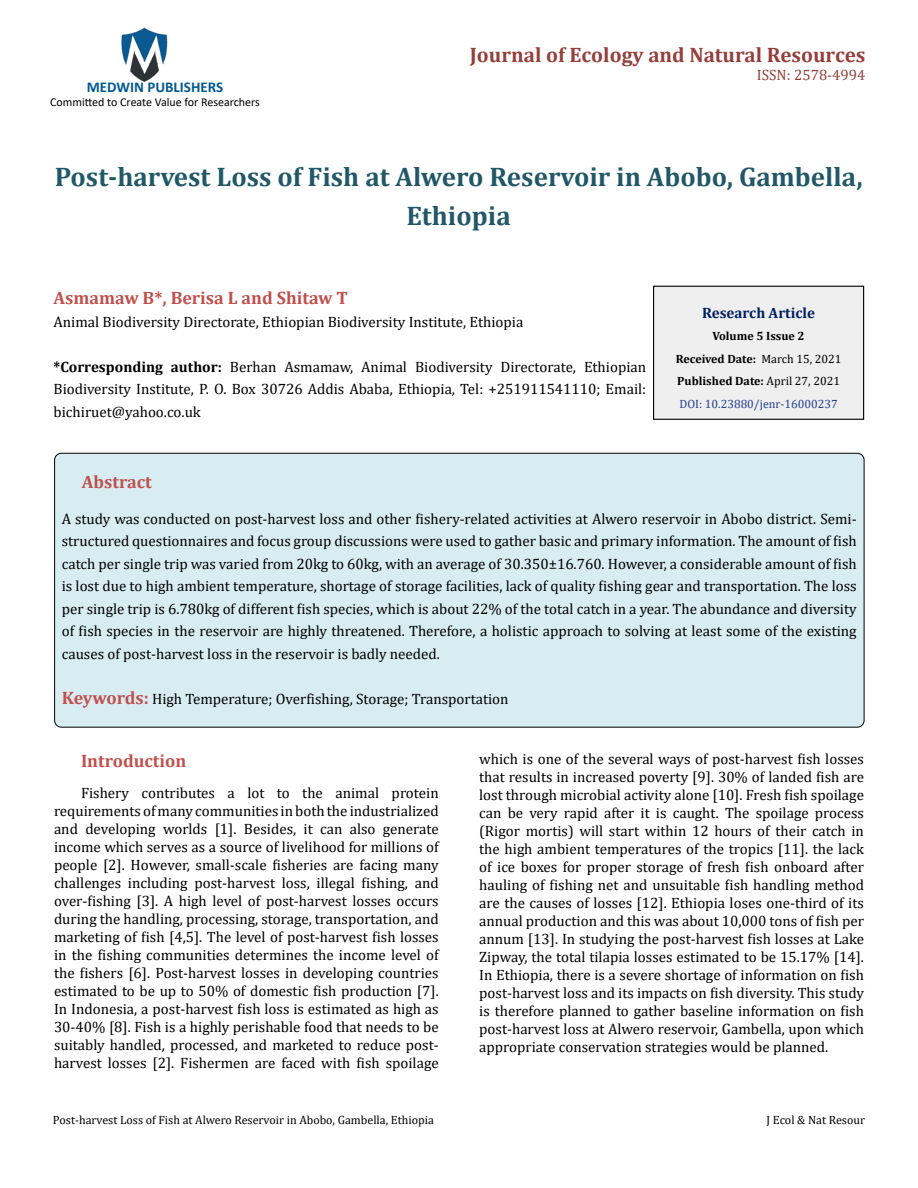
<style>
.page{position:relative;width:918px;height:1188px;background:#fff}
.page>*{position:absolute;margin:0;border:0;box-sizing:border-box;transform-origin:0 0}
.t1{font:700 27px/39px "Cambria";color:#215868;text-align:center}
.t2{font:700 21px "Cambria";color:#953f3c}
.t3{font:700 18px "Cambria";color:#c0504d}
.t4{font:15px/18px "Cambria";color:#000;text-align:justify}
.t5{font:700 15px "Calibri";color:#005991}
.t6{font:700 15px "Cambria";color:#002060}
.t7{font:15px "Cambria";color:#953f3c}
.t8{font:700 12px/22.5px "Cambria";color:#000;text-align:center}
.t9{font:12px "Cambria";color:#000}
.t10{font:12px "Calibri";color:#000}
.s1{font-weight:700}
.s2{font-weight:400}
.s3{font-weight:400;color:#25408f}
.s4{font-weight:700;font-size:18px;color:#c0504d}
</style>
<div class="page">
<img style="left:121px;top:27px;width:47px;height:55px">
<div style="left:654px;top:286px;width:210px;height:133px;background:#efefef"></div>
<div style="left:653px;top:286px;width:211px;height:134px;border:1px solid #000"></div>
<div style="left:55px;top:453px;width:809px;height:274px;background:#d8edf2;border-radius:7px"></div>
<p class="t5" style="left:87px;top:76px;width:138px">MEDWIN PUBLISHERS</p>
<p class="t10" style="left:50px;top:94px;width:211px">Committed to Create Value for Researchers</p>
<h2 class="t2" style="left:470px;top:40px;width:397px">Journal of Ecology and Natural Resources</h2>
<p class="t7" style="left:757px;top:66px;width:110px">ISSN: 2578-4994</p>
<h1 class="t1" style="left:55px;top:156px;width:809px">Post-harvest Loss of Fish at Alwero Reservoir in Abobo, Gambella,<br>Ethiopia</h1>
<p class="t3" style="left:54px;top:286px;width:296px">Asmamaw B*, Berisa L and Shitaw T</p>
<p class="t4" style="left:54px;top:313px;width:471px">Animal Biodiversity Directorate, Ethiopian Biodiversity Institute, Ethiopia</p>
<p class="t4" style="left:54px;top:355px;width:594px;line-height:22.5px"><span class="s1">*Corresponding author:</span> Berhan Asmamaw, Animal Biodiversity Directorate, Ethiopian Biodiversity Institute, P. O. Box 30726 Addis Ababa, Ethiopia, Tel: +251911541110; Email: bichiruet@yahoo.co.uk</p>
<p class="t6" style="left:702px;top:302px;width:114px">Research Article</p>
<p class="t8" style="left:676px;top:325px;width:167px">Volume 5 Issue 2<br>Received Date: <span class="s2">March 15, 2021<br></span>Published Date: <span class="s2">April 27, 2021<br></span><span class="s3">DOI: 10.23880/jenr-16000237</span></p>
<p class="t3" style="left:82px;top:469px;width:71px">Abstract</p>
<p class="t4" style="left:62px;top:507px;width:797px;line-height:22.5px">A study was conducted on post-harvest loss and other fishery-related activities at Alwero reservoir in Abobo district. Semi&shy;structured questionnaires and focus group discussions were used to gather basic and primary information. The amount of fish catch per single trip was varied from 20kg to 60kg, with an average of 30.350±16.760. However, a considerable amount of fish is lost due to high ambient temperature, shortage of storage facilities, lack of quality fishing gear and transportation. The loss per single trip is 6.780kg of different fish species, which is about 22% of the total catch in a year. The abundance and diversity of fish species in the reservoir are highly threatened. Therefore, a holistic approach to solving at least some of the existing causes of post-harvest loss in the reservoir is badly needed.</p>
<p class="t4" style="left:62px;top:690px;width:448px"><span class="s4">Keywords:</span> High Temperature; Overfishing, Storage; Transportation</p>
<p class="t3" style="left:81px;top:748px;width:107px">Introduction</p>
<p class="t4" style="left:54px;top:784px;width:386px;text-indent:27px">Fishery contributes a lot to the animal protein requirements of many communities in both the industrialized and developing worlds [1]. Besides, it can also generate income which serves as a source of livelihood for millions of people [2]. However, small-scale fisheries are facing many challenges including post-harvest loss, illegal fishing, and over-fishing [3]. A high level of post-harvest losses occurs during the handling, processing, storage, transportation, and marketing of fish [4,5]. The level of post-harvest fish losses in the fishing communities determines the income level of the fishers [6]. Post-harvest losses in developing countries estimated to be up to 50% of domestic fish production [7].<br>In Indonesia, a post-harvest fish loss is estimated as high as 30-40% [8]. Fish is a highly perishable food that needs to be suitably handled, processed, and marketed to reduce post&shy;harvest losses [2]. Fishermen are faced with fish spoilage</p>
<p class="t4" style="left:479px;top:750px;width:386px">which is one of the several ways of post-harvest fish losses that results in increased poverty [9]. 30% of landed fish are lost through microbial activity alone [10]. Fresh fish spoilage can be very rapid after it is caught. The spoilage process (Rigor mortis) will start within 12 hours of their catch in the high ambient temperatures of the tropics [11]. the lack of ice boxes for proper storage of fresh fish onboard after hauling of fishing net and unsuitable fish handling method are the causes of losses [12]. Ethiopia loses one-third of its annual production and this was about 10,000 tons of fish per annum [13]. In studying the post-harvest fish losses at Lake Zipway, the total tilapia losses estimated to be 15.17% [14].<br>In Ethiopia, there is a severe shortage of information on fish post-harvest loss and its impacts on fish diversity. This study is therefore planned to gather baseline information on fish post-harvest loss at Alwero reservoir, Gambella, upon which appropriate conservation strategies would be planned.</p>
<p class="t9" style="left:53px;top:1113px;width:383px">Post-harvest Loss of Fish at Alwero Reservoir in Abobo, Gambella, Ethiopia</p>
<p class="t9" style="left:767px;top:1113px;width:100px">J Ecol &amp; Nat Resour</p>
</div>
